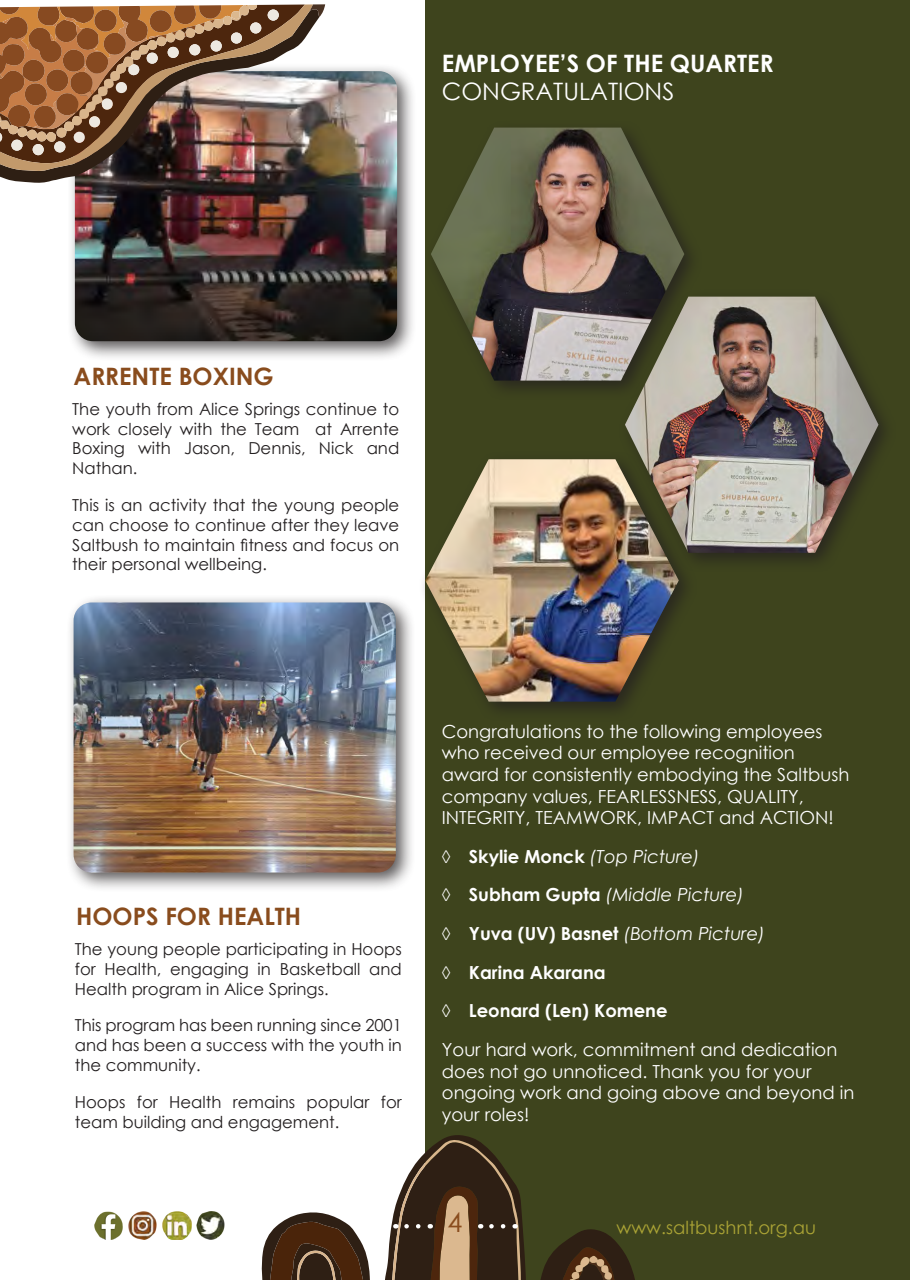
<style>
.page{position:relative;width:910px;height:1280px;background:#fff}
.page>*{position:absolute;margin:0;border:0;box-sizing:border-box;transform-origin:0 0}
.t1{font:27px "Century Gothic";color:#894c1d}
.Title_Green{font:700 24px/28.8px "Century Gothic";color:#fff}
.Title_Green-2{font:700 24px "Century Gothic";color:#894c1d}
.Body_Black{font:18px/21.6px "Century Gothic";color:#fff}
.t2{font:700 18px "Century Gothic";color:#fff}
.t3{font:italic 18px "Century Gothic";color:#fff}
.t4{font:18px "Century Gothic";color:#aaa335}
.Body_Black-2{font:16.5px/19.8px "Century Gothic";color:#231f20;text-align:justify}
.s1{font-weight:400}
.s2{font-weight:400;font-style:italic}
.s3{font-weight:700;font-style:normal}
</style>
<div class="page">
<div style="left:425px;top:0;width:485px;height:1280px;background:#3e441d"></div>
<div style="left:65px;top:594px;width:351px;height:299px;background:#231f20;opacity:.75"></div>
<img style="left:74px;top:602px;width:322px;height:270px">
<div style="left:424px;top:119px;width:279px;height:282px;background:#231f20;opacity:.75"></div>
<img style="left:431px;top:128px;width:253px;height:253px">
<div style="left:67px;top:63px;width:350px;height:298px;background:#231f20;opacity:.75"></div>
<img style="left:75px;top:71px;width:322px;height:270px">
<div style="left:618px;top:288px;width:279px;height:285px;background:#231f20;opacity:.75"></div>
<img style="left:625px;top:297px;width:253px;height:256px">
<div style="left:418px;top:451px;width:280px;height:271px;background:#231f20;opacity:.75"></div>
<img style="left:425px;top:459px;width:254px;height:243px">
<svg style="left:261px;top:1212px;width:109px;height:68px"></svg>
<svg style="left:540px;top:1229px;width:95px;height:51px"></svg>
<img style="left:0;top:17px;width:319px;height:166px">
<img style="left:0;top:4px;width:313px;height:168px">
<svg style="left:310px;top:4px;width:15px;height:13px"></svg>
<div style="left:268px;top:9px;width:11px;height:12px;background:#ede8e0;border-radius:50%"></div>
<div style="left:54px;top:141px;width:11px;height:12px;background:#ede8e0;border-radius:50%"></div>
<div style="left:33px;top:144px;width:11px;height:11px;background:#ede8e0;border-radius:50%"></div>
<div style="left:250px;top:22px;width:11px;height:12px;background:#ede8e0;border-radius:50%"></div>
<div style="left:11px;top:140px;width:12px;height:11px;background:#ede8e0;border-radius:50%"></div>
<img style="left:0;top:5px;width:257px;height:138px">
<svg style="left:385px;top:1135px;width:141px;height:145px"></svg>
<img style="left:95px;top:1211px;width:28px;height:28px">
<img style="left:197px;top:1211px;width:28px;height:28px">
<img style="left:129px;top:1211px;width:28px;height:28px">
<img style="left:162px;top:1211px;width:30px;height:28px">
<p class="Title_Green" style="left:442px;top:47px;width:333px">EMPLOYEE’S OF THE QUARTER<br><span class="s1">CONGRATULATIONS</span></p>
<p class="Title_Green-2" style="left:74px;top:358px;width:202px">ARRENTE BOXING</p>
<p class="Body_Black-2" style="left:72px;top:399px;width:329px">The youth from Alice Springs continue to work closely with the Team at Arrente Boxing with Jason, Dennis, Nick and Nathan.</p>
<p class="Body_Black-2" style="left:72px;top:495px;width:329px">This is an activity that the young people can choose to continue after they leave Saltbush to maintain fitness and focus on their personal wellbeing.</p>
<p class="Title_Green-2" style="left:76px;top:898px;width:227px">HOOPS FOR HEALTH</p>
<p class="Body_Black-2" style="left:75px;top:939px;width:329px">The young people participating in Hoops for Health, engaging in Basketball and Health program in Alice Springs.</p>
<p class="Body_Black-2" style="left:75px;top:1015px;width:329px">This program has been running since 2001 and has been a success with the youth in the community.</p>
<p class="Body_Black-2" style="left:75px;top:1091px;width:329px">Hoops for Health remains popular for team building and engagement.</p>
<p class="Body_Black" style="left:442px;top:720px;width:409px">Congratulations to the following employees who received our employee recognition award for consistently embodying the Saltbush company values, FEARLESSNESS, QUALITY, INTEGRITY, TEAMWORK, IMPACT and ACTION!</p>
<p class="t2" style="left:442px;top:843px;width:260px">◊ Skylie Monck <span class="s2">(Top Picture)</span></p>
<p class="t3" style="left:442px;top:882px;width:304px"><span class="s3">◊ Subham Gupta</span> (Middle Picture)</p>
<p class="t2" style="left:442px;top:920px;width:325px">◊ Yuva (UV) Basnet <span class="s2">(Bottom Picture)</span></p>
<p class="t2" style="left:442px;top:958px;width:165px">◊ Karina Akarana</p>
<p class="t2" style="left:442px;top:997px;width:227px">◊ Leonard (Len) Komene</p>
<p class="Body_Black" style="left:442px;top:1038px;width:414px">Your hard work, commitment and dedication does not go unnoticed. Thank you for your ongoing work and going above and beyond in your roles!</p>
<h1 class="t1" style="left:447px;top:1203px;width:16px">4</h1>
<p class="t4" style="left:616px;top:1214px;width:201px">www.saltbushnt.org.au</p>
</div>
